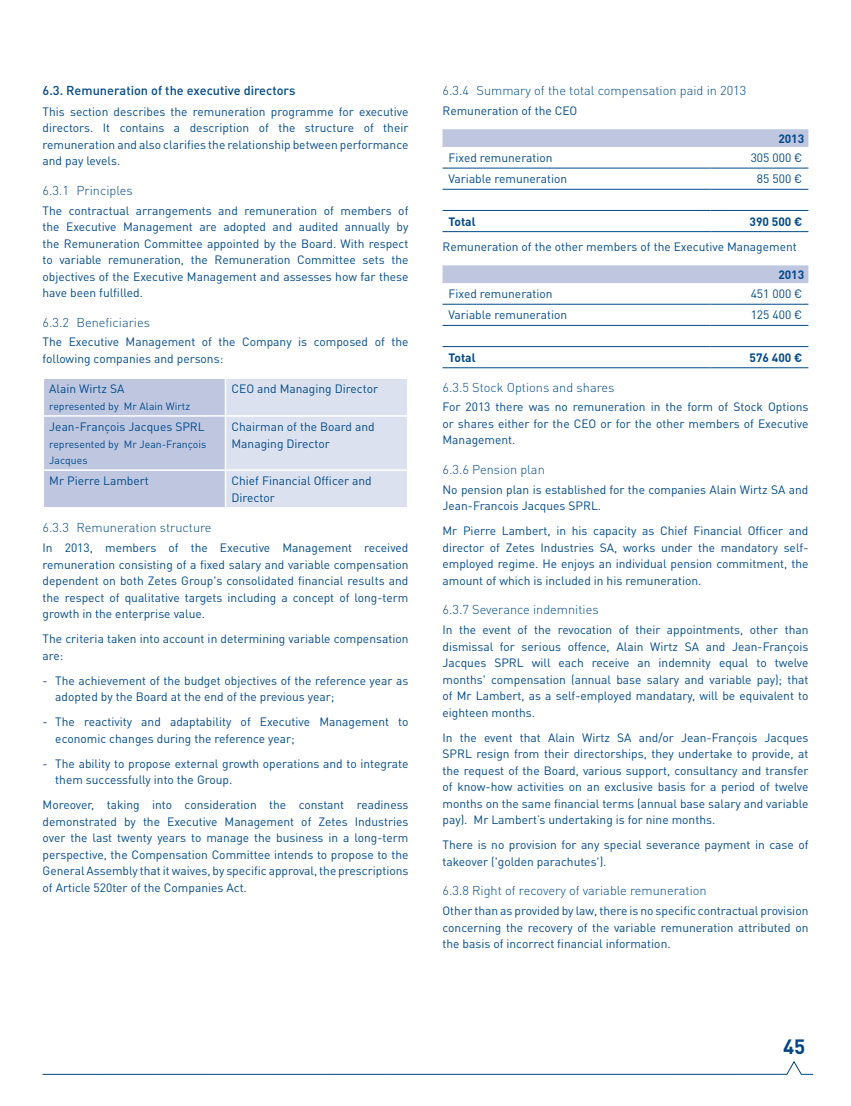
<style>
.page{position:relative;width:851px;height:1106px;background:#fff}
.page>*{position:absolute;margin:0;border:0;box-sizing:border-box;transform-origin:0 0}
.t1{font:700 20.4px "DINOT";color:#004684}
.t2{font:300 12.75px "DINOT";color:#004a8d}
.t3{font:500 12.75px "DINOT";color:#004a8d}
.t4{font:12px/16.5px "DINOT";color:#004a8d;text-align:justify}
.t5{font:700 12px "DINOT";color:#004a8d}
.t6{font:10.5px/16.5px "DINOT";color:#004a8d}
</style>
<div class="page">
<svg style="left:44px;top:379px;width:363px;height:128px;background:#cdd4e7"></svg>
<hr style="left:225px;top:379px;width:1px;height:36px;background:#fff">
<hr style="left:43px;top:415px;width:182px;height:2px;background:#fff">
<hr style="left:225px;top:415px;width:183px;height:2px;background:#fff">
<hr style="left:225px;top:417px;width:1px;height:52px;background:#fff">
<hr style="left:43px;top:469px;width:182px;height:2px;background:#fff">
<hr style="left:225px;top:469px;width:183px;height:2px;background:#fff">
<hr style="left:225px;top:471px;width:1px;height:36px;background:#fff">
<div style="left:442px;top:129px;width:366px;height:18px;background:#bfc7e0"></div>
<hr style="left:442px;top:168px;width:268px;height:1px;background:#004a8d">
<hr style="left:710px;top:168px;width:98px;height:1px;background:#004a8d">
<hr style="left:442px;top:189px;width:268px;height:1px;background:#004a8d">
<hr style="left:710px;top:189px;width:98px;height:1px;background:#004a8d">
<hr style="left:442px;top:210px;width:268px;height:1px;background:#004a8d">
<hr style="left:710px;top:210px;width:98px;height:1px;background:#004a8d">
<hr style="left:442px;top:231px;width:268px;height:1px;background:#004a8d">
<hr style="left:710px;top:231px;width:98px;height:1px;background:#004a8d">
<div style="left:442px;top:265px;width:366px;height:18px;background:#bfc7e0"></div>
<hr style="left:442px;top:304px;width:268px;height:1px;background:#004a8d">
<hr style="left:710px;top:304px;width:98px;height:1px;background:#004a8d">
<hr style="left:442px;top:325px;width:268px;height:1px;background:#004a8d">
<hr style="left:710px;top:325px;width:98px;height:1px;background:#004a8d">
<hr style="left:442px;top:346px;width:268px;height:1px;background:#004a8d">
<hr style="left:710px;top:346px;width:98px;height:1px;background:#004a8d">
<hr style="left:442px;top:367px;width:268px;height:1px;background:#004a8d">
<hr style="left:710px;top:367px;width:98px;height:1px;background:#004a8d">
<svg style="left:42px;top:1061px;width:771px;height:14px"></svg>
<p class="t3" style="left:43px;top:82px;width:254px">6.3. Remuneration of the executive directors</p>
<p class="t4" style="left:43px;top:102px;width:367px">This section describes the remuneration programme for executive directors. It contains a description of the structure of their remuneration and also clarifies the relationship between performance and pay levels.</p>
<p class="t2" style="left:43px;top:181px;width:92px">6.3.1 Principles</p>
<p class="t4" style="left:43px;top:201px;width:367px">The contractual arrangements and remuneration of members of the Executive Management are adopted and audited annually by the Remuneration Committee appointed by the Board. With respect to variable remuneration, the Remuneration Committee sets the objectives of the Executive Management and assesses how far these have been fulfilled.</p>
<p class="t2" style="left:43px;top:313px;width:109px">6.3.2 Beneficiaries</p>
<p class="t4" style="left:43px;top:333px;width:367px">The Executive Management of the Company is composed of the following companies and persons:</p>
<p class="t4" style="left:49px;top:380px;width:77px">Alain Wirtz SA</p>
<p class="t6" style="left:49px;top:397px;width:142px">represented by Mr Alain Wirtz</p>
<p class="t4" style="left:231px;top:380px;width:148px">CEO and Managing Director</p>
<p class="t4" style="left:49px;top:418px;width:157px">Jean-François Jacques SPRL</p>
<p class="t6" style="left:49px;top:435px;width:158px">represented by Mr Jean-François<br>Jacques</p>
<p class="t4" style="left:231px;top:418px;width:145px">Chairman of the Board and<br>Managing Director</p>
<p class="t4" style="left:49px;top:472px;width:101px">Mr Pierre Lambert</p>
<p class="t4" style="left:231px;top:472px;width:142px">Chief Financial Officer and<br>Director</p>
<p class="t2" style="left:43px;top:519px;width:171px">6.3.3 Remuneration structure</p>
<p class="t4" style="left:43px;top:539px;width:367px">In 2013, members of the Executive Management received remuneration consisting of a fixed salary and variable compensation dependent on both Zetes Group's consolidated financial results and the respect of qualitative targets including a concept of long-term growth in the enterprise value.</p>
<p class="t4" style="left:43px;top:630px;width:367px">The criteria taken into account in determining variable compensation are:</p>
<p class="t4" style="left:55px;top:671px;width:354px;text-indent:-13px">- The achievement of the budget objectives of the reference year as adopted by the Board at the end of the previous year;</p>
<p class="t4" style="left:55px;top:713px;width:354px;text-indent:-13px">- The reactivity and adaptability of Executive Management to economic changes during the reference year;</p>
<p class="t4" style="left:55px;top:754px;width:354px;text-indent:-13px">- The ability to propose external growth operations and to integrate them successfully into the Group.</p>
<p class="t4" style="left:43px;top:796px;width:367px">Moreover, taking into consideration the constant readiness demonstrated by the Executive Management of Zetes Industries over the last twenty years to manage the business in a long-term perspective, the Compensation Committee intends to propose to the General Assembly that it waives, by specific approval, the prescriptions of Article 520ter of the Companies Act.</p>
<p class="t2" style="left:442px;top:82px;width:305px">6.3.4 Summary of the total compensation paid in 2013</p>
<p class="t4" style="left:442px;top:102px;width:136px">Remuneration of the CEO</p>
<p class="t5" style="left:778px;top:130px;width:27px">2013</p>
<p class="t4" style="left:448px;top:149px;width:106px">Fixed remuneration</p>
<p class="t4" style="left:750px;top:149px;width:53px">305 000 €</p>
<p class="t4" style="left:448px;top:170px;width:120px">Variable remuneration</p>
<p class="t4" style="left:756px;top:170px;width:47px">85 500 €</p>
<p class="t5" style="left:448px;top:213px;width:29px">Total</p>
<p class="t5" style="left:749px;top:213px;width:54px">390 500 €</p>
<p class="t4" style="left:442px;top:238px;width:356px">Remuneration of the other members of the Executive Management</p>
<p class="t5" style="left:778px;top:266px;width:27px">2013</p>
<p class="t4" style="left:448px;top:285px;width:106px">Fixed remuneration</p>
<p class="t4" style="left:750px;top:285px;width:53px">451 000 €</p>
<p class="t4" style="left:448px;top:306px;width:120px">Variable remuneration</p>
<p class="t4" style="left:750px;top:306px;width:53px">125 400 €</p>
<p class="t5" style="left:448px;top:349px;width:29px">Total</p>
<p class="t5" style="left:749px;top:349px;width:54px">576 400 €</p>
<p class="t2" style="left:442px;top:378px;width:173px">6.3.5 Stock Options and shares</p>
<p class="t4" style="left:442px;top:398px;width:367px">For 2013 there was no remuneration in the form of Stock Options or shares either for the CEO or for the other members of Executive Management.</p>
<p class="t2" style="left:442px;top:460px;width:104px">6.3.6 Pension plan</p>
<p class="t4" style="left:442px;top:481px;width:367px">No pension plan is established for the companies Alain Wirtz SA and<br>Jean-Francois Jacques SPRL.</p>
<p class="t4" style="left:442px;top:522px;width:367px">Mr Pierre Lambert, in his capacity as Chief Financial Officer and director of Zetes Industries SA, works under the mandatory self&shy;employed regime. He enjoys an individual pension commitment, the amount of which is included in his remuneration.</p>
<p class="t2" style="left:442px;top:601px;width:158px">6.3.7 Severance indemnities</p>
<p class="t4" style="left:442px;top:621px;width:367px">In the event of the revocation of their appointments, other than dismissal for serious offence, Alain Wirtz SA and Jean-François Jacques SPRL will each receive an indemnity equal to twelve months' compensation (annual base salary and variable pay); that of Mr Lambert, as a self-employed mandatary, will be equivalent to eighteen months.</p>
<p class="t4" style="left:442px;top:728px;width:367px">In the event that Alain Wirtz SA and/or Jean-François Jacques SPRL resign from their directorships, they undertake to provide, at the request of the Board, various support, consultancy and transfer of know-how activities on an exclusive basis for a period of twelve months on the same financial terms (annual base salary and variable pay). Mr Lambert’s undertaking is for nine months.</p>
<p class="t4" style="left:442px;top:836px;width:367px">There is no provision for any special severance payment in case of takeover ('golden parachutes').</p>
<p class="t2" style="left:442px;top:882px;width:265px">6.3.8 Right of recovery of variable remuneration</p>
<p class="t4" style="left:442px;top:902px;width:367px">Other than as provided by law, there is no specific contractual provision concerning the recovery of the variable remuneration attributed on the basis of incorrect financial information.</p>
<h1 class="t1" style="left:783px;top:1033px;width:24px">45</h1>
</div>
